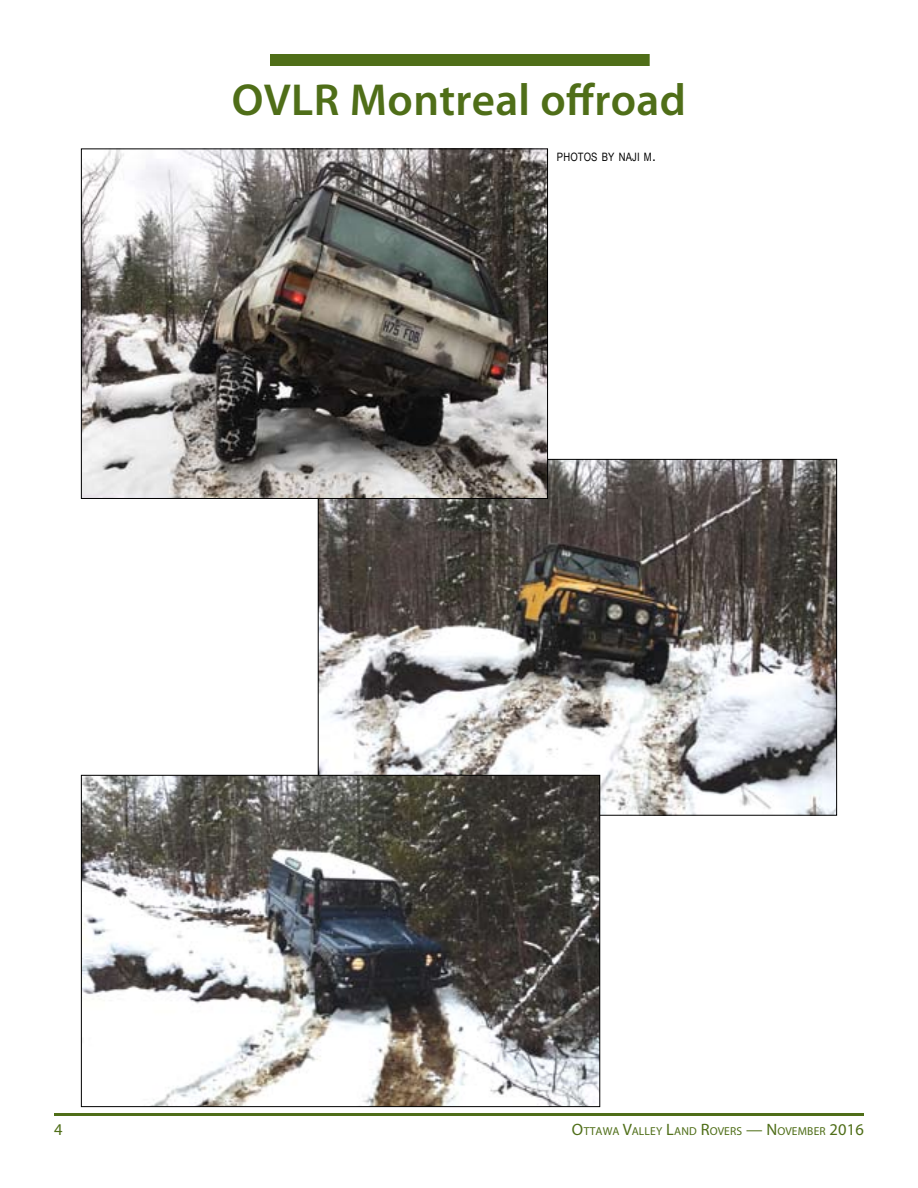
<style>
.page{position:relative;width:918px;height:1188px;background:#fff}
.page>*{position:absolute;margin:0;border:0;box-sizing:border-box;transform-origin:0 0}
.t1{font:600 45px "Myriad Pro";letter-spacing:.01em;color:#4f6e18}
.t2{font:11.55px "Myriad Pro";letter-spacing:.015em;color:#4f6e18}
.t3{font:11.55px "Arial Narrow";letter-spacing:.015em;color:#000}
.s1{font-size:16.5px}
</style>
<div class="page">
<hr style="left:54px;top:1113px;width:810px;height:3px;background:#4f6e18">
<div style="left:270px;top:54px;width:380px;height:12px;background:#4f6e18"></div>
<img style="left:320px;top:461px;width:515px;height:353px">
<img style="left:83px;top:777px;width:515px;height:328px">
<img style="left:83px;top:150px;width:463px;height:347px">
<h1 class="t1" style="left:232px;top:71px;width:456px">OVLR Montreal offroad</h1>
<p class="t3" style="left:557px;top:150px;width:100px">PHOTOS BY NAJI M<span class="s1">.</span></p>
<p class="t2" style="left:572px;top:1124px;width:294px"><span class="s1">O</span>TTAWA <span class="s1">V</span>ALLEY <span class="s1">L</span>AND <span class="s1">R</span>OVERS <span class="s1">— N</span> OVEMBER <span class="s1">2016</span></p>
</div>
